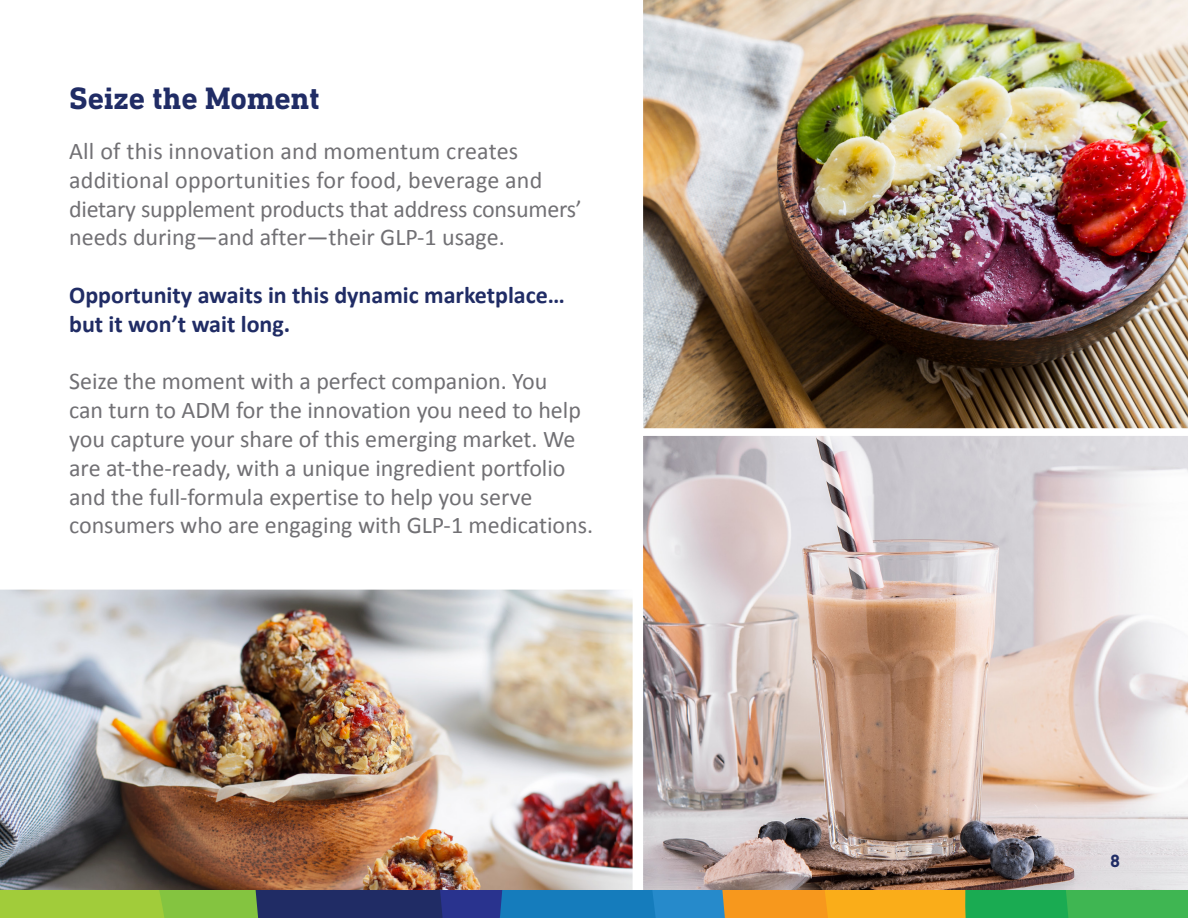
<style>
.page{position:relative;width:1188px;height:918px;background:#fff}
.page>*{position:absolute;margin:0;border:0;box-sizing:border-box;transform-origin:0 0}
.Headline_Blue{font:700 31.5px "DIN Next Slab Pro";color:#202c65}
.Body{font:24px/28.8px "Calibri";color:#717074}
.Body-2{font:700 24px/28.8px "Calibri";color:#202c65}
.Body-3{font:700 18px "DIN Next Slab Pro";color:#202c65}
</style>
<div class="page">
<img style="left:640px;top:436px;width:548px;height:455px">
<img style="left:0;top:589px;width:640px;height:302px">
<svg style="left:0;top:891px;width:1188px;height:27px;background:#688f5c"></svg>
<img style="left:643px;top:0;width:545px;height:429px">
<p class="Headline_Blue" style="left:69px;top:80px;width:252px">Seize the Moment</p>
<p class="Body" style="left:69px;top:136px;width:514px">All of this innovation and momentum creates additional opportunities for food, beverage and dietary supplement products that address consumers’ needs during—and after—their GLP-1 usage.</p>
<p class="Body-2" style="left:69px;top:280px;width:497px">Opportunity awaits in this dynamic marketplace… but it won’t wait long.</p>
<p class="Body" style="left:69px;top:366px;width:526px">Seize the moment with a perfect companion. You<br>can turn to ADM for the innovation you need to help you capture your share of this emerging market. We are at-the-ready, with a unique ingredient portfolio and the full-formula expertise to help you serve consumers who are engaging with GLP-1 medications.</p>
<p class="Body-3" style="left:1110px;top:850px;width:12px">8</p>
</div>
